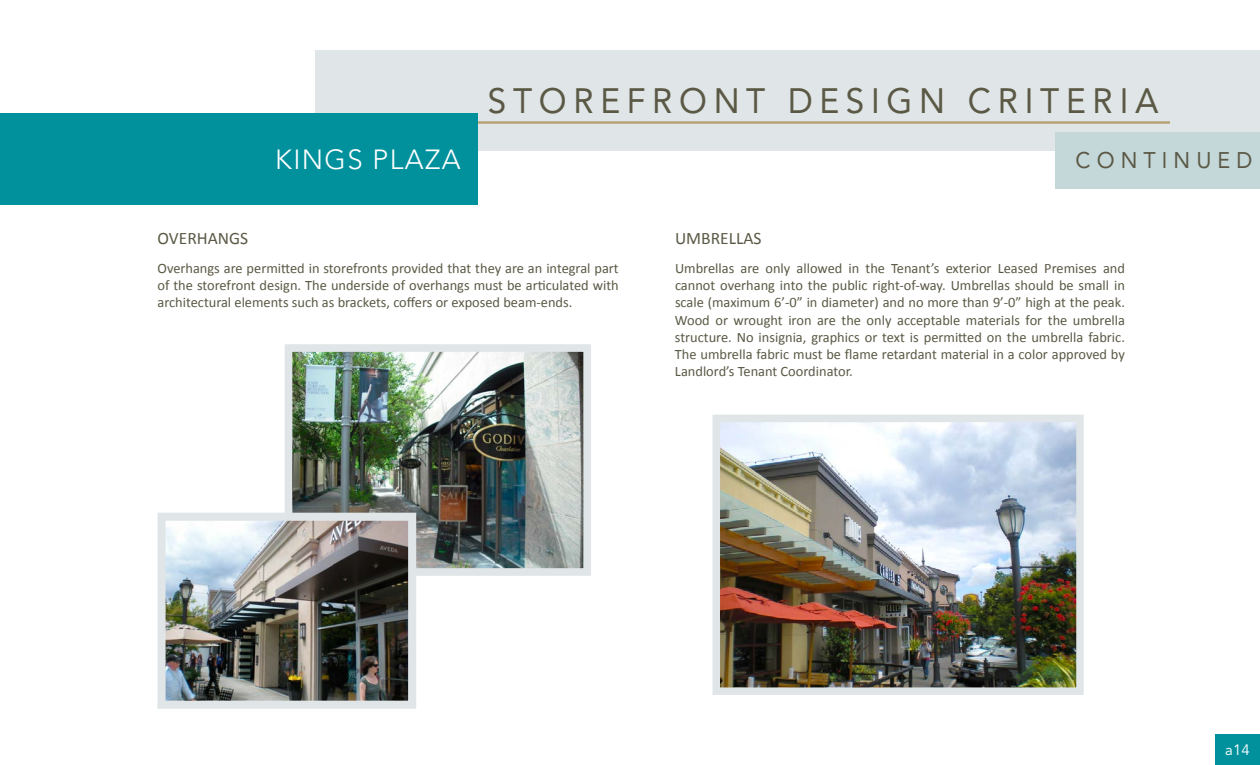
<style>
.page{position:relative;width:1260px;height:765px;background:#fff}
.page>*{position:absolute;margin:0;border:0;box-sizing:border-box;transform-origin:0 0}
.t1{font:35px "Avenir LT Std";letter-spacing:.2em;color:#5b5945;scale:.95 1}
.t2{font:300 27.5px "Avenir LT Std";letter-spacing:.05em;color:#fff}
.t3{font:22.5px "Avenir LT Std";letter-spacing:.285em;color:#5b5945;scale:.95 1}
.t4{font:17.5px "Calibri";color:#5b5945}
.t5{font:15px "Avenir LT Std";color:#fff}
.t6{font:14.38px/17.2px "Calibri";color:#5b5945;text-align:justify}
</style>
<div class="page">
<div style="left:1215px;top:734px;width:45px;height:31px;background:#00919d"></div>
<img style="left:294px;top:353px;width:288px;height:214px">
<div style="left:285px;top:344px;width:306px;height:232px;border:8px solid #e0e6e7"></div>
<img style="left:167px;top:522px;width:240px;height:178px">
<div style="left:158px;top:513px;width:258px;height:196px;border:8px solid #e0e6e7"></div>
<img style="left:722px;top:424px;width:353px;height:262px">
<div style="left:713px;top:415px;width:371px;height:280px;border:8px solid #e0e6e7"></div>
<div style="left:315px;top:50px;width:945px;height:101px;background:#e0e6e7"></div>
<div style="left:1055px;top:132px;width:205px;height:57px;background:#c4d7d9"></div>
<hr style="left:477px;top:121px;width:693px;height:3px;background:#b9a177">
<div style="left:0;top:114px;width:477px;height:91px;background:#00919d"></div>
<h2 class="t2" style="left:275px;top:143px;width:187px">KINGS PLAZA</h2>
<h1 class="t1" style="left:488px;top:80px;width:708px">STOREFRONT DESIGN CRITERIA</h1>
<h3 class="t3" style="left:1076px;top:147px;width:188px">CONTINUED</h3>
<p class="t4" style="left:158px;top:228px;width:92px">OVERHANGS</p>
<p class="t6" style="left:158px;top:260px;width:463px">Overhangs are permitted in storefronts provided that they are an integral part of the storefront design. The underside of overhangs must be articulated with architectural elements such as brackets, coffers or exposed beam-ends.</p>
<p class="t4" style="left:675px;top:228px;width:88px">UMBRELLAS</p>
<p class="t6" style="left:675px;top:260px;width:452px">Umbrellas are only allowed in the Tenant’s exterior Leased Premises and cannot overhang into the public right-of-way. Umbrellas should be small in scale (maximum 6’-0” in diameter) and no more than 9’-0” high at the peak.<br>Wood or wrought iron are the only acceptable materials for the umbrella structure. No insignia, graphics or text is permitted on the umbrella fabric.<br>The umbrella fabric must be flame retardant material in a color approved by Landlord’s Tenant Coordinator.</p>
<p class="t5" style="left:1225px;top:741px;width:26px">a14</p>
</div>
